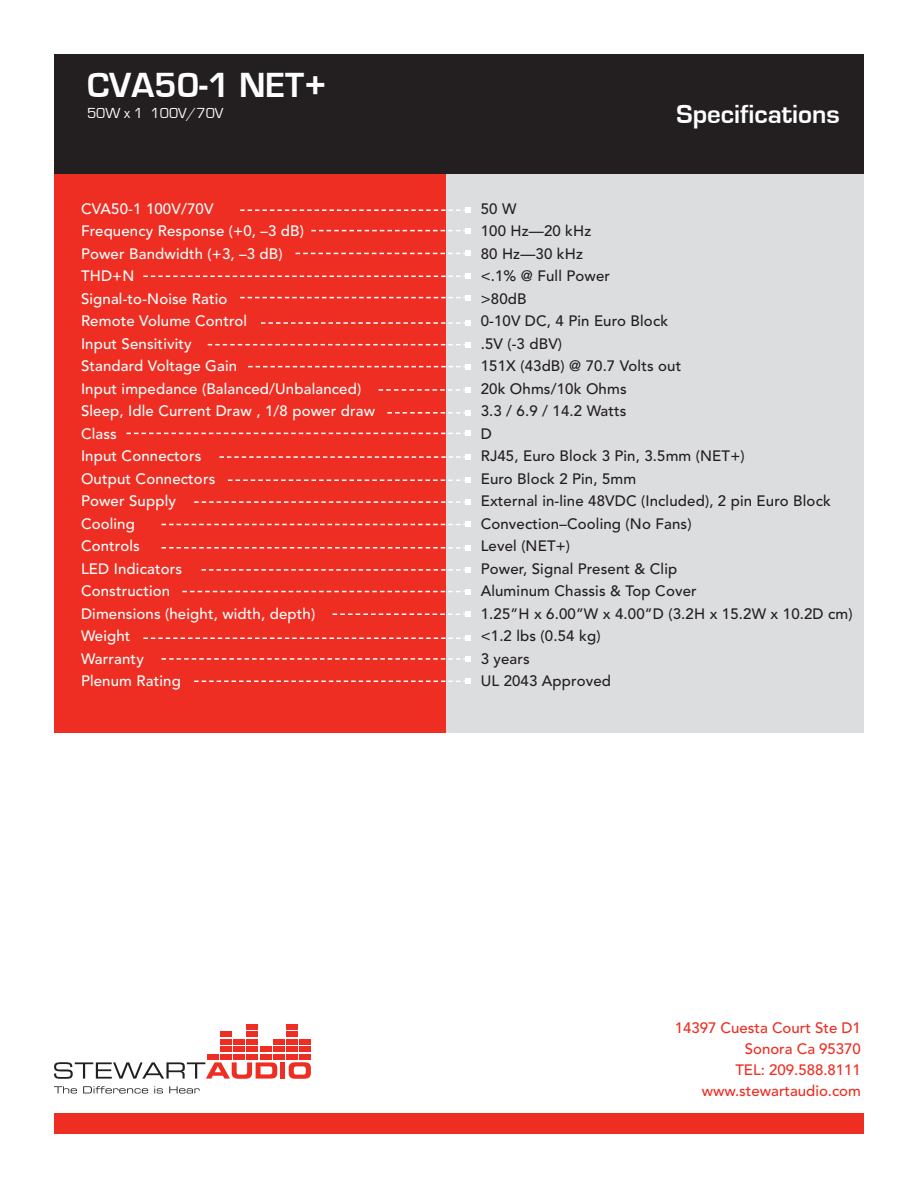
<style>
.page{position:relative;width:918px;height:1188px;background:#fff}
.page>*{position:absolute;margin:0;border:0;box-sizing:border-box;transform-origin:0 0}
.t1{font:700 36px "Eurostile";color:#fff}
.t2{font:700 27px "Eurostile";color:#fff}
.t3{font:500 15px/22.5px "Avenir LT Std";letter-spacing:.01em;color:#231f20}
.t4{font:500 15px "Avenir LT Std";letter-spacing:.01em;color:#fff}
.t5{font:500 15px "Avenir LT Std";color:#ee2e22}
.t6{font:15px "Eurostile";color:#fff}
</style>
<div class="page">
<div style="left:438px;top:170px;width:426px;height:564px;background:#dcdddf"></div>
<div style="left:54px;top:170px;width:392px;height:564px;background:#ee2e22"></div>
<div style="left:54px;top:54px;width:810px;height:120px;background:#231f20"></div>
<svg style="left:54px;top:1062px;width:223px;height:17px"></svg>
<div style="left:280px;top:1062px;width:5px;height:17px;background:#ee2e22"></div>
<svg style="left:289px;top:1062px;width:22px;height:17px"></svg>
<svg style="left:54px;top:1086px;width:23px;height:7px"></svg>
<svg style="left:83px;top:1086px;width:65px;height:7px"></svg>
<svg style="left:154px;top:1086px;width:9px;height:7px"></svg>
<svg style="left:169px;top:1086px;width:31px;height:7px"></svg>
<div style="left:207px;top:1054px;width:11px;height:6px;background:#ee2e22"></div>
<div style="left:220px;top:1054px;width:12px;height:6px;background:#ee2e22"></div>
<div style="left:233px;top:1054px;width:12px;height:6px;background:#ee2e22"></div>
<div style="left:246px;top:1054px;width:12px;height:6px;background:#ee2e22"></div>
<div style="left:260px;top:1054px;width:11px;height:6px;background:#ee2e22"></div>
<div style="left:273px;top:1054px;width:12px;height:6px;background:#ee2e22"></div>
<div style="left:286px;top:1054px;width:12px;height:6px;background:#ee2e22"></div>
<div style="left:299px;top:1054px;width:12px;height:6px;background:#ee2e22"></div>
<div style="left:220px;top:1046px;width:12px;height:6px;background:#ee2e22"></div>
<div style="left:233px;top:1046px;width:12px;height:6px;background:#ee2e22"></div>
<div style="left:246px;top:1046px;width:12px;height:6px;background:#ee2e22"></div>
<div style="left:260px;top:1046px;width:11px;height:6px;background:#ee2e22"></div>
<div style="left:273px;top:1046px;width:12px;height:6px;background:#ee2e22"></div>
<div style="left:286px;top:1046px;width:12px;height:6px;background:#ee2e22"></div>
<div style="left:299px;top:1046px;width:12px;height:6px;background:#ee2e22"></div>
<div style="left:220px;top:1039px;width:12px;height:6px;background:#ee2e22"></div>
<div style="left:233px;top:1039px;width:12px;height:6px;background:#ee2e22"></div>
<div style="left:246px;top:1039px;width:12px;height:6px;background:#ee2e22"></div>
<div style="left:273px;top:1039px;width:12px;height:6px;background:#ee2e22"></div>
<div style="left:286px;top:1039px;width:12px;height:6px;background:#ee2e22"></div>
<div style="left:299px;top:1039px;width:12px;height:6px;background:#ee2e22"></div>
<div style="left:220px;top:1031px;width:12px;height:6px;background:#ee2e22"></div>
<div style="left:246px;top:1031px;width:12px;height:6px;background:#ee2e22"></div>
<div style="left:286px;top:1031px;width:12px;height:6px;background:#ee2e22"></div>
<div style="left:246px;top:1024px;width:12px;height:6px;background:#ee2e22"></div>
<div style="left:286px;top:1024px;width:12px;height:6px;background:#ee2e22"></div>
<div style="left:54px;top:1113px;width:810px;height:21px;background:#ee2e22"></div>
<svg style="left:240px;top:207px;width:231px;height:6px"></svg>
<svg style="left:311px;top:228px;width:160px;height:6px"></svg>
<svg style="left:296px;top:250px;width:175px;height:6px"></svg>
<svg style="left:143px;top:273px;width:328px;height:6px"></svg>
<svg style="left:240px;top:295px;width:231px;height:6px"></svg>
<svg style="left:261px;top:320px;width:210px;height:6px"></svg>
<svg style="left:208px;top:342px;width:263px;height:6px"></svg>
<svg style="left:248px;top:364px;width:223px;height:6px"></svg>
<svg style="left:379px;top:387px;width:92px;height:6px"></svg>
<svg style="left:387px;top:410px;width:84px;height:6px"></svg>
<svg style="left:127px;top:430px;width:344px;height:6px"></svg>
<svg style="left:220px;top:454px;width:251px;height:6px"></svg>
<svg style="left:228px;top:477px;width:243px;height:6px"></svg>
<svg style="left:194px;top:499px;width:277px;height:6px"></svg>
<svg style="left:161px;top:521px;width:310px;height:6px"></svg>
<svg style="left:161px;top:545px;width:310px;height:6px"></svg>
<svg style="left:202px;top:567px;width:269px;height:6px"></svg>
<svg style="left:182px;top:589px;width:289px;height:6px"></svg>
<svg style="left:333px;top:611px;width:138px;height:6px"></svg>
<svg style="left:143px;top:635px;width:328px;height:6px"></svg>
<svg style="left:161px;top:656px;width:310px;height:6px"></svg>
<svg style="left:194px;top:678px;width:277px;height:6px"></svg>
<p class="t1" style="left:87px;top:66px;width:241px">CVA50-1 NET+</p>
<p class="t6" style="left:87px;top:105px;width:138px">50W x 1 100V/70V</p>
<p class="t4" style="left:81px;top:200px;width:134px">CVA50-1 100V/70V</p>
<p class="t4" style="left:81px;top:222px;width:225px">Frequency Response (+0, –3 dB)</p>
<p class="t4" style="left:81px;top:245px;width:203px">Power Bandwidth (+3, –3 dB)</p>
<p class="t4" style="left:81px;top:267px;width:55px">THD+N</p>
<p class="t4" style="left:81px;top:290px;width:148px">Signal-to-Noise Ratio</p>
<p class="t4" style="left:81px;top:312px;width:168px">Remote Volume Control</p>
<p class="t4" style="left:81px;top:335px;width:112px">Input Sensitivity</p>
<p class="t4" style="left:81px;top:357px;width:158px">Standard Voltage Gain</p>
<p class="t4" style="left:81px;top:380px;width:282px">Input impedance (Balanced/Unbalanced)</p>
<p class="t4" style="left:81px;top:402px;width:296px">Sleep, Idle Current Draw , 1/8 power draw</p>
<p class="t4" style="left:81px;top:425px;width:37px">Class</p>
<p class="t4" style="left:81px;top:447px;width:122px">Input Connectors</p>
<p class="t4" style="left:81px;top:470px;width:136px">Output Connectors</p>
<p class="t4" style="left:81px;top:492px;width:97px">Power Supply</p>
<p class="t4" style="left:81px;top:515px;width:55px">Cooling</p>
<p class="t4" style="left:81px;top:537px;width:60px">Controls</p>
<p class="t4" style="left:81px;top:560px;width:103px">LED Indicators</p>
<p class="t4" style="left:81px;top:582px;width:91px">Construction</p>
<p class="t4" style="left:81px;top:605px;width:236px">Dimensions (height, width, depth)</p>
<p class="t4" style="left:81px;top:627px;width:51px">Weight</p>
<p class="t4" style="left:81px;top:650px;width:64px">Warranty</p>
<p class="t4" style="left:81px;top:672px;width:101px">Plenum Rating</p>
<p class="t2" style="left:677px;top:99px;width:165px">Specifications</p>
<p class="t3" style="left:481px;top:198px;width:37px">50 W</p>
<p class="t3" style="left:481px;top:220px;width:112px">100 Hz—20 kHz</p>
<p class="t3" style="left:481px;top:243px;width:104px">80 Hz—30 kHz</p>
<p class="t3" style="left:481px;top:265px;width:131px">&lt;.1% @ Full Power</p>
<p class="t3" style="left:481px;top:288px;width:47px">&gt;80dB</p>
<p class="t3" style="left:481px;top:310px;width:189px">0-10V DC, 4 Pin Euro Block</p>
<p class="t3" style="left:481px;top:333px;width:83px">.5V (-3 dBV)</p>
<p class="t3" style="left:481px;top:355px;width:202px">151X (43dB) @ 70.7 Volts out</p>
<p class="t3" style="left:481px;top:378px;width:148px">20k Ohms/10k Ohms</p>
<p class="t3" style="left:481px;top:400px;width:147px">3.3 / 6.9 / 14.2 Watts<br>D</p>
<p class="t3" style="left:481px;top:445px;width:265px">RJ45, Euro Block 3 Pin, 3.5mm (NET+)</p>
<p class="t3" style="left:481px;top:468px;width:157px">Euro Block 2 Pin, 5mm</p>
<p class="t3" style="left:481px;top:490px;width:352px">External in-line 48VDC (Included), 2 pin Euro Block</p>
<p class="t3" style="left:481px;top:513px;width:212px">Convection–Cooling (No Fans)</p>
<p class="t3" style="left:481px;top:535px;width:91px">Level (NET+)</p>
<p class="t3" style="left:481px;top:558px;width:198px">Power, Signal Present &amp; Clip</p>
<p class="t3" style="left:481px;top:580px;width:218px">Aluminum Chassis &amp; Top Cover</p>
<p class="t3" style="left:481px;top:603px;width:374px">1.25”H x 6.00”W x 4.00”D (3.2H x 15.2W x 10.2D cm)</p>
<p class="t3" style="left:481px;top:625px;width:121px">&lt;1.2 lbs (0.54 kg)</p>
<p class="t3" style="left:481px;top:648px;width:51px">3 years</p>
<p class="t3" style="left:481px;top:670px;width:132px">UL 2043 Approved</p>
<p class="t5" style="left:675px;top:1019px;width:188px">14397 Cuesta Court Ste D1</p>
<p class="t5" style="left:745px;top:1040px;width:118px">Sonora Ca 95370</p>
<p class="t5" style="left:735px;top:1061px;width:127px">TEL: 209.588.8111</p>
<p class="t5" style="left:702px;top:1082px;width:161px">www.stewartaudio.com</p>
</div>
